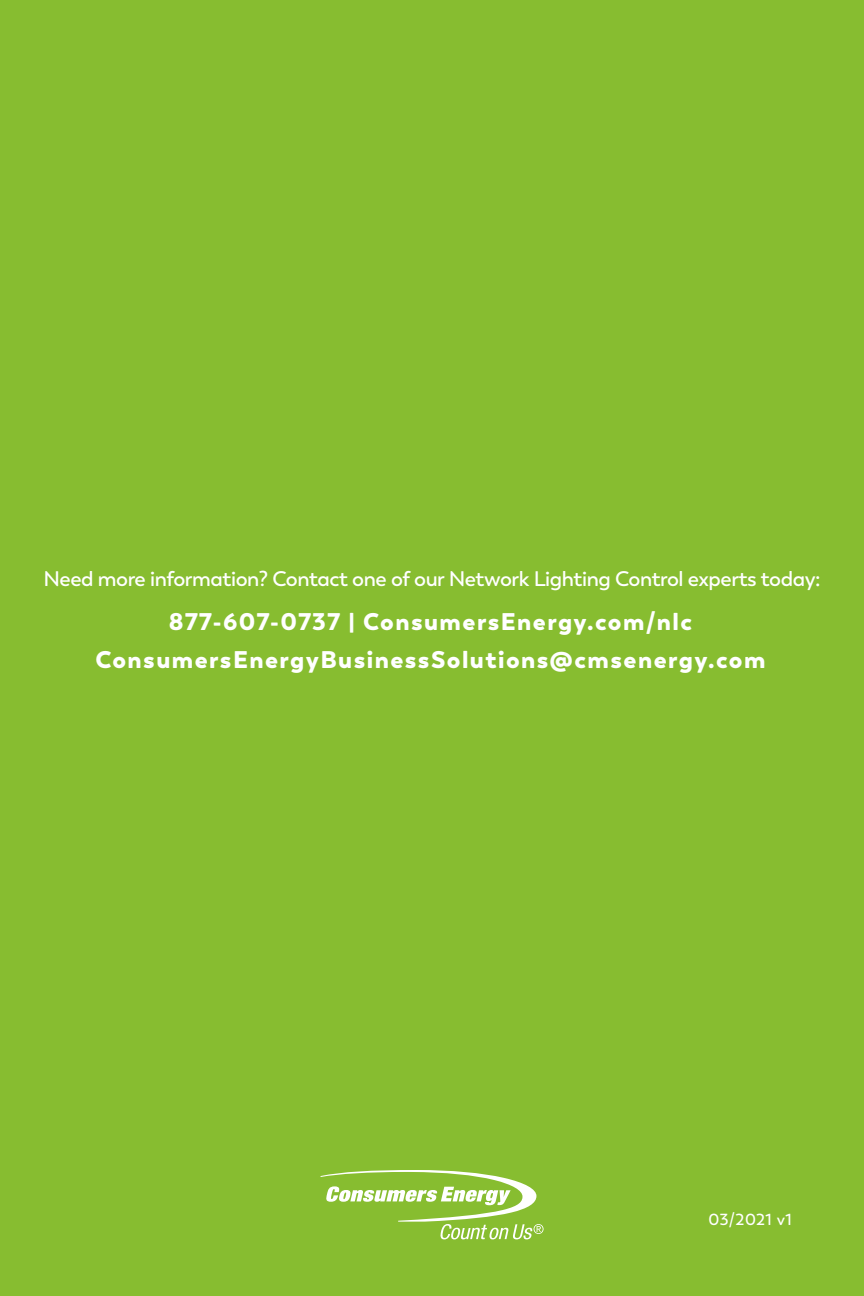
<style>
.page{position:relative;width:864px;height:1296px;background:#87bd30}
.page>*{position:absolute;margin:0;border:0;box-sizing:border-box;transform-origin:0 0}
.header_form{font:900 24px/38px "Boston";letter-spacing:.06em;color:#fff;text-align:center}
.t1{font:600 21px "Boston";letter-spacing:-.02em;color:#fff}
.t2{font:600 16px "Boston";letter-spacing:.03em;color:#fff}
</style>
<div class="page">
<svg style="left:320px;top:1170px;width:224px;height:69px"></svg>
<p class="t1" style="left:43px;top:566px;width:779px">Need more information? Contact one of our Network Lighting Control experts today:</p>
<p class="header_form" style="left:95px;top:603px;width:671px">877-607-0737 | ConsumersEnergy.com/nlc<br>ConsumersEnergyBusinessSolutions@cmsenergy.com</p>
<p class="t2" style="left:708px;top:1210px;width:85px">03/2021 v1</p>
</div>
